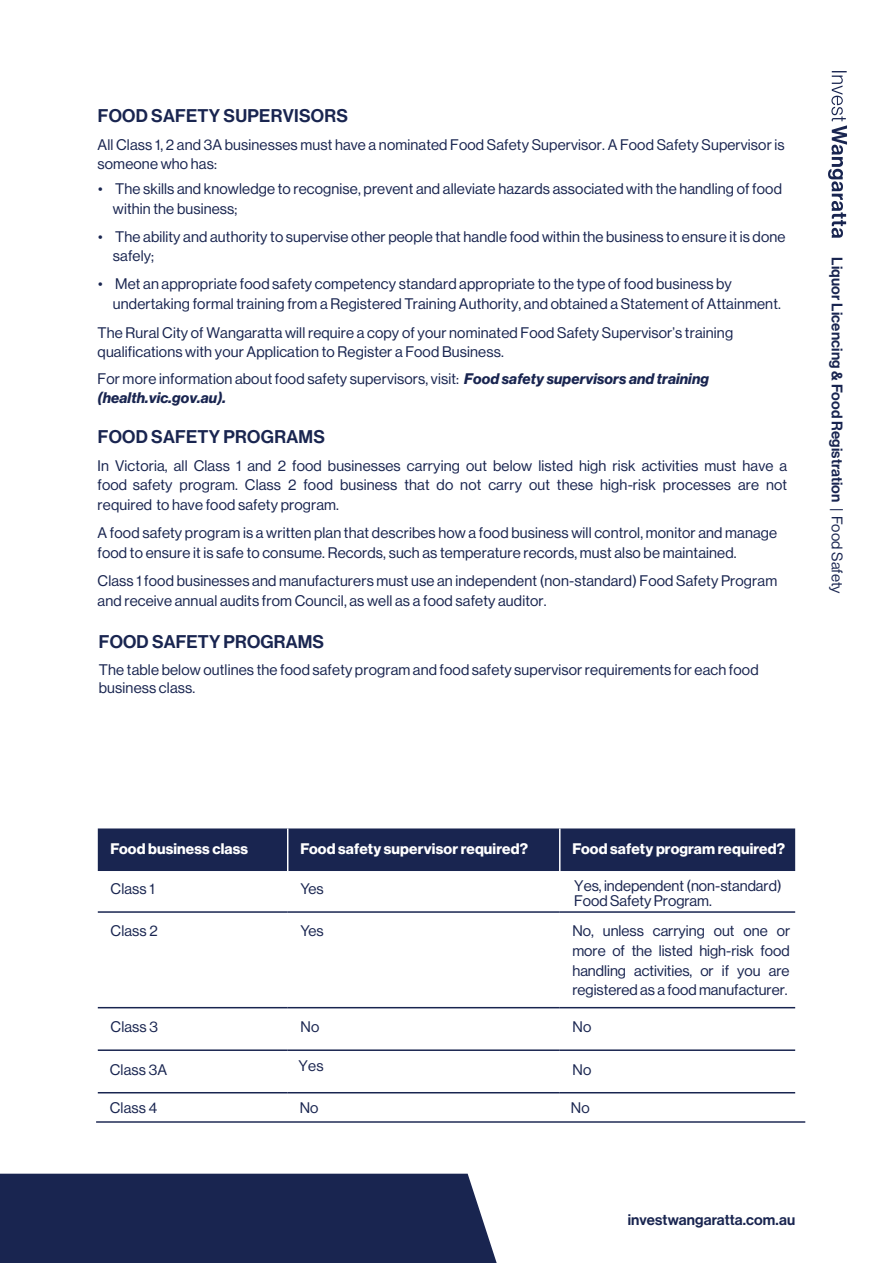
<style>
.page{position:relative;width:893px;height:1263px;background:#fff}
.page>*{position:absolute;margin:0;border:0;box-sizing:border-box;transform-origin:0 0}
.t1{font:18px "N Haas Grotesk DS Pro 65 Md";letter-spacing:.015em;color:#192550}
.t2{font:15px/19.5px "N Haas Grotesk DS Pro 55 Rg";letter-spacing:.01em;color:#192550}
.t3{font:15px "N Haas Grotesk DS Pro 75 Bd";letter-spacing:.01em;color:#fff}
.t4{font:15px "N Haas Grotesk DS Pro 65 Md";letter-spacing:.01em;color:#192550}
.t5{font:15px/15px "N Haas Grotesk DS Pro 55 Rg";color:#19244f}
.t6{font:15px "N Haas Grotesk DS Pro 76 Bd It";letter-spacing:.01em;color:#192550}
.s1{font-family:"N Haas Grotesk DS Pro 76 Bd It"}
.s2{font-family:"N Haas Grotesk DS Pro 55 Rg"}
</style>
<div class="page">
<div style="left:0;top:1174px;width:497px;height:89px;background:#192550"></div>
<div style="left:98px;top:828px;width:697px;height:43px;background:#192550"></div>
<hr style="left:287px;top:828px;width:1px;height:43px;background:#fff">
<hr style="left:559px;top:828px;width:1px;height:43px;background:#fff">
<hr style="left:98px;top:911px;width:190px;height:2px;background:#192550">
<hr style="left:98px;top:1007px;width:190px;height:1px;background:#192550">
<hr style="left:98px;top:1049px;width:190px;height:2px;background:#192550">
<hr style="left:98px;top:1092px;width:190px;height:1px;background:#192550">
<hr style="left:288px;top:911px;width:272px;height:2px;background:#192550">
<hr style="left:288px;top:1007px;width:272px;height:1px;background:#192550">
<hr style="left:288px;top:1049px;width:272px;height:2px;background:#192550">
<hr style="left:288px;top:1092px;width:272px;height:1px;background:#192550">
<hr style="left:560px;top:911px;width:235px;height:2px;background:#192550">
<hr style="left:560px;top:1007px;width:235px;height:1px;background:#192550">
<hr style="left:560px;top:1049px;width:235px;height:2px;background:#192550">
<hr style="left:560px;top:1092px;width:235px;height:1px;background:#192550">
<svg style="left:828px;top:71px;width:19px;height:167px"></svg>
<hr style="left:96px;top:1121px;width:709px;height:2px;background:#192550">
<p class="t1" style="left:98px;top:105px;width:252px">FOOD SAFETY SUPERVISORS</p>
<p class="t2" style="left:98px;top:135px;width:689px">All Class 1, 2 and 3A businesses must have a nominated Food Safety Supervisor. A Food Safety Supervisor is someone who has:</p>
<p class="t2" style="left:113px;top:179px;width:671px;text-indent:-15px">• The skills and knowledge to recognise, prevent and alleviate hazards associated with the handling of food within the business;</p>
<p class="t2" style="left:113px;top:227px;width:674px;text-indent:-15px">• The ability and authority to supervise other people that handle food within the business to ensure it is done safely;</p>
<p class="t2" style="left:113px;top:274px;width:669px;text-indent:-15px">• Met an appropriate food safety competency standard appropriate to the type of food business by undertaking formal training from a Registered Training Authority, and obtained a Statement of Attainment.</p>
<p class="t2" style="left:98px;top:323px;width:637px">The Rural City of Wangaratta will require a copy of your nominated Food Safety Supervisor’s training qualifications with your Application to Register a Food Business.</p>
<p class="t2" style="left:98px;top:369px;width:613px">For more information about food safety supervisors, visit: <span class="s1">Food safety supervisors and training</span></p>
<p class="t6" style="left:98px;top:389px;width:130px">(health.vic.gov.au).</p>
<p class="t1" style="left:98px;top:426px;width:229px">FOOD SAFETY PROGRAMS</p>
<p class="t2" style="left:98px;top:456px;width:691px;text-align:justify">In Victoria, all Class 1 and 2 food businesses carrying out below listed high risk activities must have a food safety program. Class 2 food business that do not carry out these high-risk processes are not required to have food safety program.</p>
<p class="t2" style="left:98px;top:523px;width:681px">A food safety program is a written plan that describes how a food business will control, monitor and manage food to ensure it is safe to consume. Records, such as temperature records, must also be maintained.</p>
<p class="t2" style="left:98px;top:571px;width:681px">Class 1 food businesses and manufacturers must use an independent (non-standard) Food Safety Program and receive annual audits from Council, as well as a food safety auditor.</p>
<p class="t1" style="left:99px;top:631px;width:227px">FOOD SAFETY PROGRAMS</p>
<p class="t2" style="left:99px;top:661px;width:661px;line-height:18px">The table below outlines the food safety program and food safety supervisor requirements for each food business class.</p>
<p class="t4" style="left:846px;top:257px;width:338px;rotate:90deg">Liquor Licencing &amp; Food Registration <span class="s2">| Food Safety</span></p>
<p class="t3" style="left:111px;top:840px;width:139px">Food business class</p>
<p class="t3" style="left:300px;top:840px;width:229px">Food safety supervisor required?</p>
<p class="t3" style="left:573px;top:840px;width:214px">Food safety program required?</p>
<p class="t2" style="left:111px;top:879px;width:46px">Class 1</p>
<p class="t2" style="left:300px;top:879px;width:25px">Yes</p>
<p class="t2" style="left:111px;top:921px;width:49px">Class 2</p>
<p class="t2" style="left:300px;top:921px;width:25px">Yes</p>
<p class="t2" style="left:572px;top:921px;width:219px;text-align:justify">No, unless carrying out one or more of the listed high-risk food handling activities, or if you are registered as a food manufacturer.</p>
<p class="t2" style="left:111px;top:1017px;width:49px">Class 3</p>
<p class="t2" style="left:300px;top:1017px;width:20px">No</p>
<p class="t2" style="left:573px;top:1017px;width:20px">No</p>
<p class="t2" style="left:110px;top:1060px;width:59px">Class 3A</p>
<p class="t2" style="left:573px;top:1060px;width:20px">No</p>
<p class="t5" style="left:574px;top:878px;width:209px">Yes, independent (non-standard)<br>Food Safety Program.</p>
<p class="t5" style="left:299px;top:1058px;width:26px">Yes</p>
<p class="t2" style="left:110px;top:1098px;width:49px">Class 4</p>
<p class="t2" style="left:300px;top:1097px;width:20px">No</p>
<p class="t2" style="left:571px;top:1098px;width:20px">No</p>
<p class="t4" style="left:628px;top:1211px;width:169px">investwangaratta.com.au</p>
</div>
